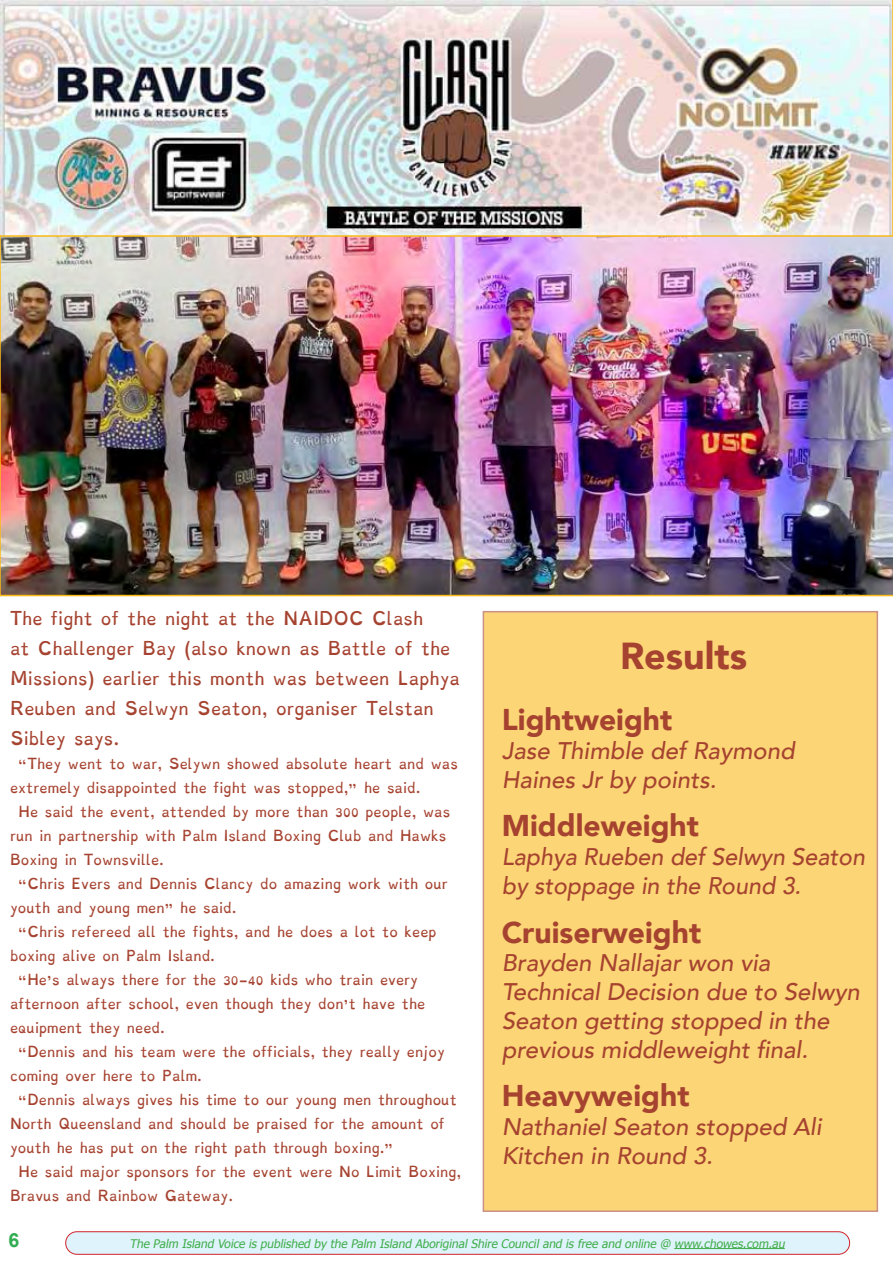
<style>
.page{position:relative;width:893px;height:1263px;background:#fff}
.page>*{position:absolute;margin:0;border:0;box-sizing:border-box;transform-origin:0 0}
.t1{font:900 37.5px "Avenir";color:#a64330}
.t2{font:900 30px "Avenir";color:#a64330}
.t3{font:italic 500 24px/28.8px "Avenir";color:#a64330}
.t4{font:700 19.5px "Arial";color:#32ad52}
.t5{font:15px/30px "Dyslexie";color:#a64330}
.t6{font:12px/24px "Dyslexie";color:#a64330}
.t7{font:italic 11.85px "Tahoma";color:#41ad49}
</style>
<div class="page">
<div style="left:66px;top:1232px;width:784px;height:22px;background:#dff3fd;border-radius:11px"></div>
<hr style="left:674px;top:1248px;width:111px;height:1px;background:#41ad49">
<div style="left:66px;top:1231px;width:784px;height:23px;border:1px solid #d2232a;border-radius:11px"></div>
<img style="left:0;top:0;width:892px;height:235px">
<svg style="left:892px;top:0;width:1px;height:235px"></svg>
<img style="left:0;top:235px;width:893px;height:361px">
<div style="left:483px;top:611px;width:395px;height:601px;background:#fcd676"></div>
<p class="t5" style="left:10px;top:603px;width:452px">The fight of the night at the NAIDOC Clash<br>at Challenger Bay (also known as Battle of the Missions) earlier this month was between Laphya Reuben and Selwyn Seaton, organiser Telstan Sibley says.</p>
<p class="t6" style="left:10px;top:752px;width:449px;text-indent:9px">“They went to war, Selywn showed absolute heart and was extremely disappointed the fight was stopped,” he said.</p>
<p class="t6" style="left:10px;top:800px;width:442px;text-indent:9px">He said the event, attended by more than 300 people, was run in partnership with Palm Island Boxing Club and Hawks<br>Boxing in Townsville.</p>
<p class="t6" style="left:10px;top:872px;width:439px;text-indent:9px">“Chris Evers and Dennis Clancy do amazing work with our youth and young men” he said.</p>
<p class="t6" style="left:19px;top:920px;width:420px">“Chris refereed all the fights, and he does a lot to keep</p>
<p class="t6" style="left:10px;top:944px;width:207px">boxing alive on Palm Island.</p>
<p class="t6" style="left:19px;top:968px;width:401px">“He’s always there for the 30-40 kids who train every</p>
<p class="t6" style="left:10px;top:992px;width:417px">afternoon after school, even though they don’t have the</p>
<p class="t6" style="left:10px;top:1016px;width:156px">equipment they need.</p>
<p class="t6" style="left:19px;top:1040px;width:428px">“Dennis and his team were the officials, they really enjoy</p>
<p class="t6" style="left:10px;top:1064px;width:193px">coming over here to Palm.</p>
<p class="t6" style="left:19px;top:1088px;width:440px">“Dennis always gives his time to our young men throughout</p>
<p class="t6" style="left:10px;top:1112px;width:436px">North Queensland and should be praised for the amount of</p>
<p class="t6" style="left:10px;top:1136px;width:385px">youth he has put on the right path through boxing.”</p>
<p class="t6" style="left:19px;top:1160px;width:444px">He said major sponsors for the event were No Limit Boxing,</p>
<p class="t6" style="left:10px;top:1184px;width:225px">Bravus and Rainbow Gateway.</p>
<h1 class="t1" style="left:620px;top:624px;width:129px">Results</h1>
<h2 class="t2" style="left:502px;top:694px;width:172px">Lightweight</h2>
<h3 class="t3" style="left:502px;top:737px;width:294px">Jase Thimble def Raymond<br>Haines Jr by points.</h3>
<h2 class="t2" style="left:502px;top:800px;width:199px">Middleweight</h2>
<h3 class="t3" style="left:502px;top:843px;width:365px">Laphya Rueben def Selwyn Seaton by stoppage in the Round 3.</h3>
<h2 class="t2" style="left:502px;top:906px;width:201px">Cruiserweight</h2>
<h3 class="t3" style="left:502px;top:949px;width:359px">Brayden Nallajar won via<br>Technical Decision due to Selwyn<br>Seaton getting stopped in the previous middleweight final.</h3>
<h2 class="t2" style="left:502px;top:1070px;width:189px">Heavyweight</h2>
<h3 class="t3" style="left:502px;top:1113px;width:321px">Nathaniel Seaton stopped Ali<br>Kitchen in Round 3.</h3>
<h3 class="t4" style="left:9px;top:1228px;width:12px">6</h3>
<p class="t7" style="left:129px;top:1235px;width:659px">The Palm Island Voice is published by the Palm Island Aboriginal Shire Council and is free and online @ www.chowes.com.au</p>
</div>
